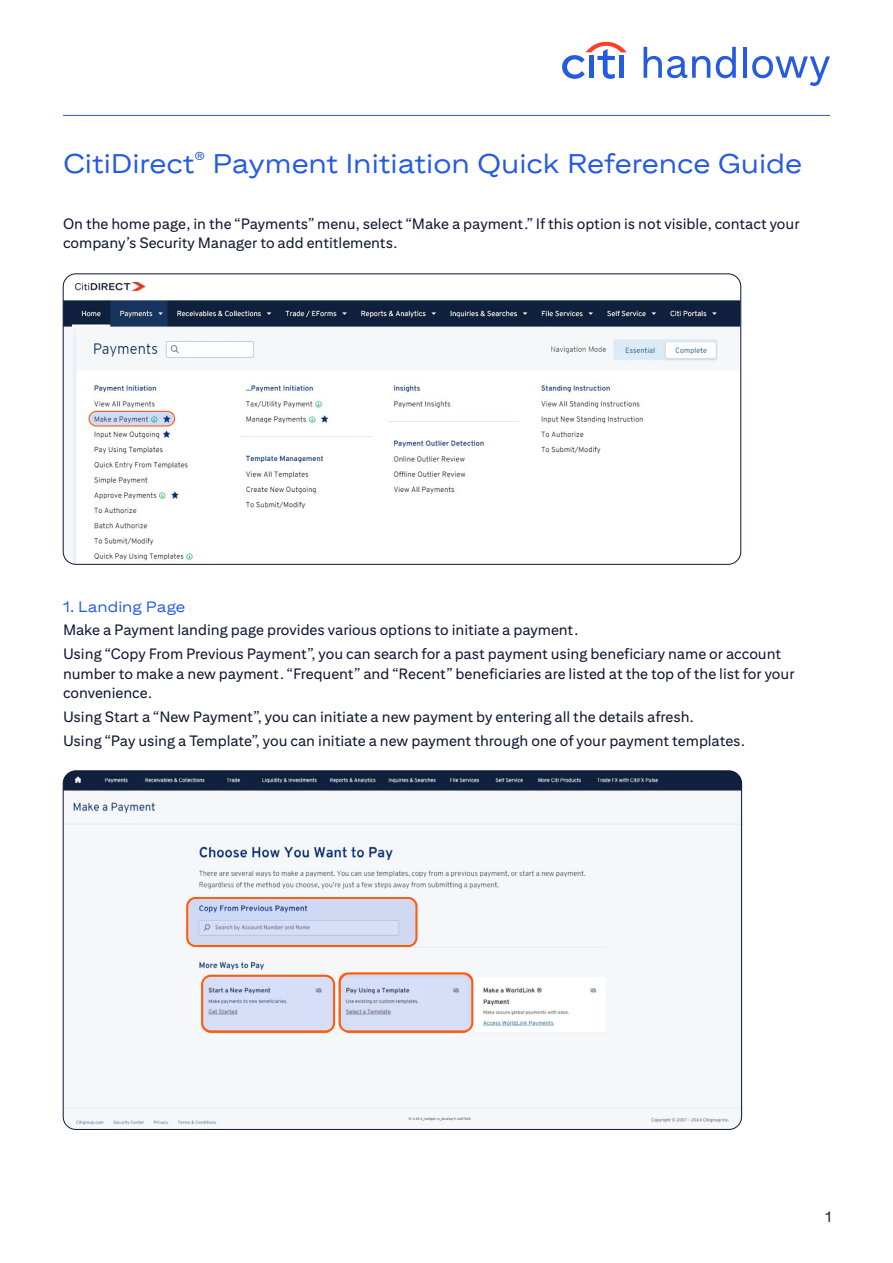
<style>
.page{position:relative;width:893px;height:1263px;background:#fff}
.page>*{position:absolute;margin:0;border:0;box-sizing:border-box;transform-origin:0 0}
.t1{font:27px "Citi Sans Display";color:#255be3}
.t2{font:15px/19.5px "Citi Sans Text";color:#0f1632}
.t3{font:15px "Citi Sans Display";color:#255be3}
</style>
<div class="page">
<hr style="left:63px;top:115px;width:767px;height:1px;background:#255be3">
<svg style="left:562px;top:42px;width:65px;height:37px"></svg>
<svg style="left:643px;top:47px;width:67px;height:31px"></svg>
<svg style="left:716px;top:47px;width:20px;height:31px"></svg>
<hr style="left:743px;top:47px;width:4px;height:31px;background:#255be3">
<svg style="left:752px;top:56px;width:78px;height:30px"></svg>
<img style="left:63px;top:274px;width:677px;height:290px">
<svg style="left:89px;top:411px;width:86px;height:15px"></svg>
<div style="left:89px;top:411px;width:86px;height:15px;border:1px solid #ff5c0b;border-radius:7px"></div>
<img style="left:63px;top:771px;width:679px;height:358px">
<div style="left:186px;top:897px;width:231px;height:50px;border:2px solid #ff5c0b;border-radius:9px"></div>
<div style="left:201px;top:975px;width:134px;height:57px;border:2px solid #ff5c0b;border-radius:9px"></div>
<div style="left:339px;top:972px;width:134px;height:60px;border:2px solid #ff5c0b;border-radius:9px"></div>
<h1 class="t1" style="left:63px;top:147px;width:741px">CitiDirect<sup>®</sup> Payment Initiation Quick Reference Guide</h1>
<p class="t2" style="left:63px;top:213px;width:738px">On the home page, in the “Payments” menu, select “Make a payment.” If this option is not visible, contact your company’s Security Manager to add entitlements.</p>
<p class="t3" style="left:63px;top:597px;width:124px">1. Landing Page</p>
<p class="t2" style="left:63px;top:618px;width:720px;line-height:23.7px">Make a Payment landing page provides various options to initiate a payment.<br>Using “Copy From Previous Payment”, you can search for a past payment using beneficiary name or account</p>
<p class="t2" style="left:63px;top:663px;width:733px">number to make a new payment. “Frequent” and “Recent” beneficiaries are listed at the top of the list for your convenience.</p>
<p class="t2" style="left:63px;top:704px;width:683px;line-height:23.7px">Using Start a “New Payment”, you can initiate a new payment by entering all the details afresh.<br>Using “Pay using a Template”, you can initiate a new payment through one of your payment templates.</p>
<p class="t2" style="left:825px;top:1207px;width:7px">1</p>
</div>
